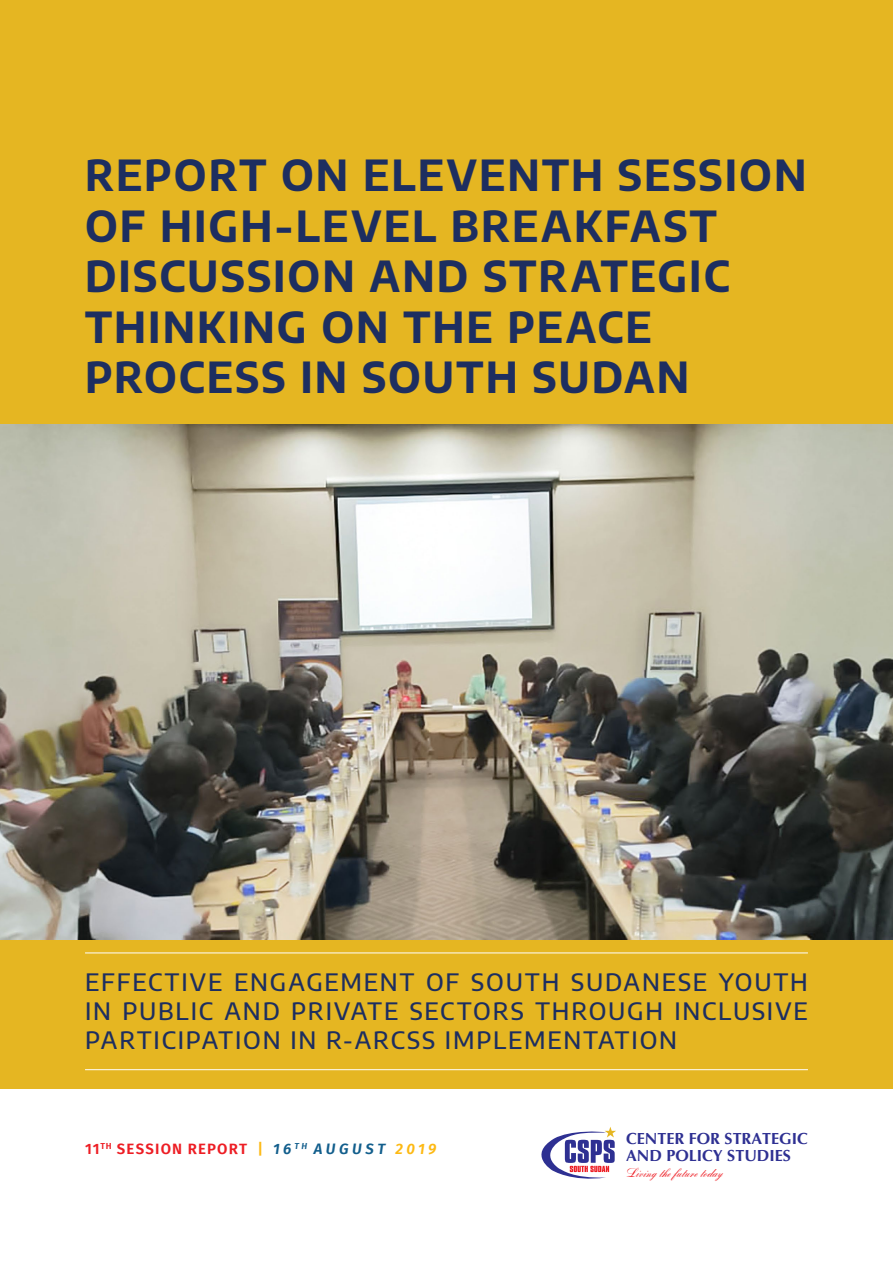
<style>
.page{position:relative;width:893px;height:1263px;background:#fff}
.page>*{position:absolute;margin:0;border:0;box-sizing:border-box;transform-origin:0 0}
.t1{font:700 42px/50.4px "Encode Sans";letter-spacing:.05em;color:#1d2e60}
.t2{font:500 24px/28.8px "Encode Sans";letter-spacing:.075em;color:#1d2e60;text-align:justify}
.t3{font:700 16.05px/17.4px "Optima";color:#2e3092}
.t4{font:600 15px "Fira Sans";letter-spacing:.075em;color:#ed1d24}
.t5{font:13.8px "Bank Scr D";color:#ed1d24}
.s1{color:#fdb913}
.s2{font-style:italic;color:#125e8c}
.s3{font-style:italic;color:#fdb913}
</style>
<div class="page">
<div style="left:0;top:0;width:893px;height:1089px;background:#e5b622"></div>
<img style="left:0;top:424px;width:893px;height:516px">
<svg style="left:541px;top:1127px;width:75px;height:52px"></svg>
<hr style="left:85px;top:953px;width:723px;height:1px;background:#fff">
<hr style="left:85px;top:1069px;width:723px;height:1px;background:#fff">
<h1 class="t1" style="left:85px;top:148px;width:723px">REPORT ON ELEVENTH SESSION<br>OF HIGH-LEVEL BREAKFAST<br>DISCUSSION AND STRATEGIC<br>THINKING ON THE PEACE<br>PROCESS IN SOUTH SUDAN</h1>
<p class="t2" style="left:85px;top:967px;width:724px">EFFECTIVE ENGAGEMENT OF SOUTH SUDANESE YOUTH IN PUBLIC AND PRIVATE SECTORS THROUGH INCLUSIVE PARTICIPATION IN R-ARCSS IMPLEMENTATION</p>
<p class="t4" style="left:85px;top:1137px;width:353px">11<sup>TH</sup> SESSION REPORT <span class="s1">|</span> <span class="s2">16</span> <sup>TH</sup> <span class="s2">AUGUST</span> <span class="s3">2019</span></p>
<p class="t3" style="left:626px;top:1130px;width:183px">CENTER FOR STRATEGIC<br>AND POLICY STUDIES</p>
<p class="t5" style="left:626px;top:1165px;width:98px">Living the future today</p>
</div>
